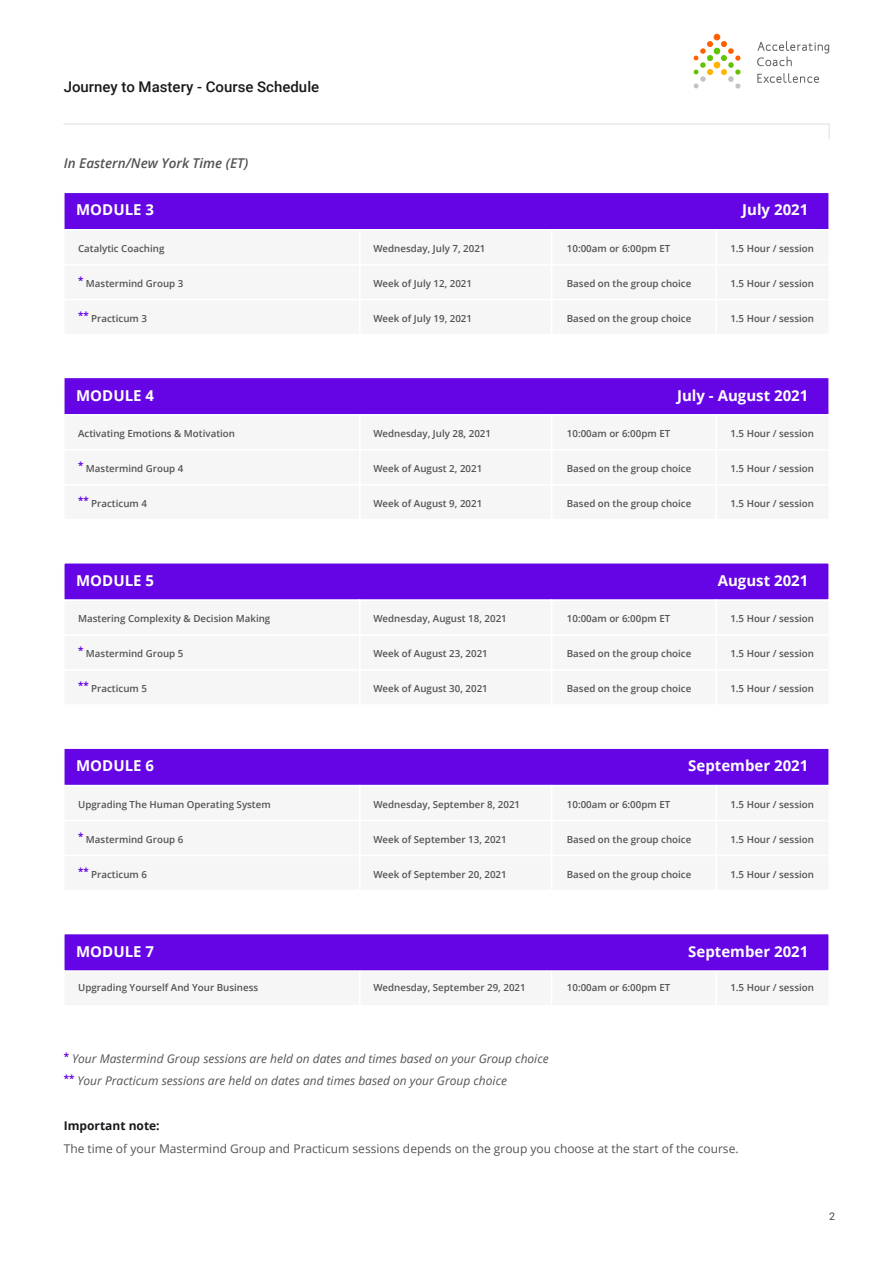
<style>
.page{position:relative;width:893px;height:1263px;background:#fff}
.page>*{position:absolute;margin:0;border:0;box-sizing:border-box;transform-origin:0 0}
.t1{font:700 15px "Open Sans";color:#fff}
.t2{font:500 14.85px "Roboto";color:#1a181c}
.t3{font:italic 600 13.5px "Open Sans";color:#545454}
.t4{font:italic 12px/22.5px "Open Sans";color:#545454}
.t5{font:12px "Open Sans";color:#545454}
.t6{font:700 12px "Open Sans";color:#1a181c}
.t7{font:10.5px "Roboto";color:#444}
.t8{font:600 9.75px "Open Sans";color:#545454}
</style>
<div class="page">
<div style="left:359px;top:970px;width:193px;height:37px;background:#f6f6f6"></div>
<div style="left:551px;top:970px;width:166px;height:37px;background:#f6f6f6"></div>
<div style="left:716px;top:970px;width:114px;height:37px;background:#f6f6f6"></div>
<div style="left:63px;top:970px;width:297px;height:37px;background:#f6f6f6"></div>
<svg style="left:64px;top:123px;width:766px;height:16px"></svg>
<div style="left:63px;top:192px;width:767px;height:39px;background:#6505e5;border:2px solid #fff"></div>
<div style="left:63px;top:377px;width:767px;height:39px;background:#6505e5;border:2px solid #fff"></div>
<div style="left:63px;top:562px;width:767px;height:39px;background:#6505e5;border:2px solid #fff"></div>
<div style="left:63px;top:747px;width:767px;height:39px;background:#6505e5;border:2px solid #fff"></div>
<div style="left:63px;top:933px;width:767px;height:39px;background:#6505e5;border:2px solid #fff"></div>
<div style="left:359px;top:229px;width:193px;height:36px;background:#f6f6f6"></div>
<div style="left:359px;top:264px;width:193px;height:36px;background:#f6f6f6"></div>
<div style="left:359px;top:299px;width:193px;height:36px;background:#f6f6f6"></div>
<div style="left:359px;top:414px;width:193px;height:36px;background:#f6f6f6"></div>
<div style="left:359px;top:449px;width:193px;height:36px;background:#f6f6f6"></div>
<div style="left:359px;top:484px;width:193px;height:36px;background:#f6f6f6"></div>
<div style="left:359px;top:599px;width:193px;height:37px;background:#f6f6f6;border:2px solid #fff"></div>
<div style="left:359px;top:634px;width:193px;height:37px;background:#f6f6f6"></div>
<div style="left:359px;top:669px;width:193px;height:37px;background:#f6f6f6"></div>
<div style="left:359px;top:785px;width:193px;height:36px;background:#f6f6f6"></div>
<div style="left:359px;top:820px;width:193px;height:36px;background:#f6f6f6"></div>
<div style="left:359px;top:855px;width:193px;height:36px;background:#f6f6f6"></div>
<div style="left:551px;top:229px;width:166px;height:36px;background:#f6f6f6"></div>
<div style="left:551px;top:264px;width:166px;height:36px;background:#f6f6f6"></div>
<div style="left:716px;top:229px;width:114px;height:36px;background:#f6f6f6"></div>
<div style="left:716px;top:264px;width:114px;height:36px;background:#f6f6f6"></div>
<div style="left:551px;top:299px;width:166px;height:36px;background:#f6f6f6"></div>
<div style="left:716px;top:299px;width:114px;height:36px;background:#f6f6f6"></div>
<div style="left:551px;top:414px;width:166px;height:36px;background:#f6f6f6"></div>
<div style="left:551px;top:449px;width:166px;height:36px;background:#f6f6f6"></div>
<div style="left:716px;top:414px;width:114px;height:36px;background:#f6f6f6"></div>
<div style="left:716px;top:449px;width:114px;height:36px;background:#f6f6f6"></div>
<div style="left:551px;top:484px;width:166px;height:36px;background:#f6f6f6"></div>
<div style="left:716px;top:484px;width:114px;height:36px;background:#f6f6f6"></div>
<div style="left:551px;top:599px;width:166px;height:37px;background:#f6f6f6;border:2px solid #fff"></div>
<div style="left:551px;top:634px;width:166px;height:37px;background:#f6f6f6"></div>
<div style="left:716px;top:599px;width:114px;height:37px;background:#f6f6f6;border:2px solid #fff"></div>
<div style="left:716px;top:634px;width:114px;height:37px;background:#f6f6f6"></div>
<div style="left:551px;top:669px;width:166px;height:37px;background:#f6f6f6"></div>
<div style="left:716px;top:669px;width:114px;height:37px;background:#f6f6f6"></div>
<div style="left:551px;top:785px;width:166px;height:36px;background:#f6f6f6"></div>
<div style="left:551px;top:820px;width:166px;height:36px;background:#f6f6f6"></div>
<div style="left:716px;top:785px;width:114px;height:36px;background:#f6f6f6"></div>
<div style="left:716px;top:820px;width:114px;height:36px;background:#f6f6f6"></div>
<div style="left:551px;top:855px;width:166px;height:36px;background:#f6f6f6"></div>
<div style="left:716px;top:855px;width:114px;height:36px;background:#f6f6f6"></div>
<div style="left:63px;top:229px;width:297px;height:36px;background:#f6f6f6"></div>
<div style="left:63px;top:264px;width:297px;height:36px;background:#f6f6f6"></div>
<div style="left:63px;top:299px;width:297px;height:36px;background:#f6f6f6"></div>
<div style="left:63px;top:414px;width:297px;height:36px;background:#f6f6f6"></div>
<div style="left:63px;top:449px;width:297px;height:36px;background:#f6f6f6"></div>
<div style="left:63px;top:484px;width:297px;height:36px;background:#f6f6f6"></div>
<div style="left:63px;top:599px;width:297px;height:37px;background:#f6f6f6;border:2px solid #fff"></div>
<div style="left:63px;top:634px;width:297px;height:37px;background:#f6f6f6"></div>
<div style="left:63px;top:669px;width:297px;height:37px;background:#f6f6f6"></div>
<div style="left:63px;top:785px;width:297px;height:36px;background:#f6f6f6"></div>
<div style="left:63px;top:820px;width:297px;height:36px;background:#f6f6f6"></div>
<div style="left:63px;top:855px;width:297px;height:36px;background:#f6f6f6"></div>
<svg style="left:757px;top:73px;width:62px;height:10px"></svg>
<svg style="left:757px;top:41px;width:72px;height:25px"></svg>
<svg style="left:694px;top:34px;width:46px;height:55px"></svg>
<h2 class="t2" style="left:64px;top:76px;width:257px">Journey to Mastery - Course Schedule</h2>
<h3 class="t3" style="left:64px;top:154px;width:186px">In Eastern/New York Time (ET)</h3>
<h1 class="t1" style="left:76px;top:199px;width:79px">MODULE 3</h1>
<h1 class="t1" style="left:742px;top:199px;width:68px">July 2021</h1>
<p class="t8" style="left:78px;top:242px;width:88px">Catalytic Coaching</p>
<p class="t8" style="left:78px;top:277px;width:107px"><sup>*</sup> Mastermind Group 3</p>
<p class="t8" style="left:78px;top:311px;width:70px"><sup>**</sup> Practicum 3</p>
<p class="t8" style="left:373px;top:242px;width:114px">Wednesday, July 7, 2021</p>
<p class="t8" style="left:373px;top:277px;width:100px">Week of July 12, 2021</p>
<p class="t8" style="left:373px;top:311px;width:100px">Week of July 19, 2021</p>
<p class="t8" style="left:567px;top:242px;width:105px">10:00am or 6:00pm ET</p>
<p class="t8" style="left:567px;top:277px;width:126px">Based on the group choice</p>
<p class="t8" style="left:730px;top:242px;width:85px">1.5 Hour / session</p>
<p class="t8" style="left:730px;top:277px;width:85px">1.5 Hour / session</p>
<p class="t8" style="left:567px;top:311px;width:126px">Based on the group choice</p>
<p class="t8" style="left:730px;top:311px;width:85px">1.5 Hour / session</p>
<h1 class="t1" style="left:76px;top:384px;width:79px">MODULE 4</h1>
<h1 class="t1" style="left:677px;top:384px;width:133px">July - August 2021</h1>
<p class="t8" style="left:78px;top:427px;width:158px">Activating Emotions &amp; Motivation</p>
<p class="t8" style="left:78px;top:462px;width:107px"><sup>*</sup> Mastermind Group 4</p>
<p class="t8" style="left:78px;top:497px;width:70px"><sup>**</sup> Practicum 4</p>
<p class="t8" style="left:373px;top:427px;width:119px">Wednesday, July 28, 2021</p>
<p class="t8" style="left:373px;top:462px;width:110px">Week of August 2, 2021</p>
<p class="t8" style="left:373px;top:497px;width:110px">Week of August 9, 2021</p>
<p class="t8" style="left:567px;top:427px;width:105px">10:00am or 6:00pm ET</p>
<p class="t8" style="left:567px;top:462px;width:126px">Based on the group choice</p>
<p class="t8" style="left:730px;top:427px;width:85px">1.5 Hour / session</p>
<p class="t8" style="left:730px;top:462px;width:85px">1.5 Hour / session</p>
<p class="t8" style="left:567px;top:497px;width:126px">Based on the group choice</p>
<p class="t8" style="left:730px;top:497px;width:85px">1.5 Hour / session</p>
<h1 class="t1" style="left:76px;top:570px;width:79px">MODULE 5</h1>
<h1 class="t1" style="left:718px;top:570px;width:92px">August 2021</h1>
<p class="t8" style="left:78px;top:612px;width:194px">Mastering Complexity &amp; Decision Making</p>
<p class="t8" style="left:78px;top:647px;width:107px"><sup>*</sup> Mastermind Group 5</p>
<p class="t8" style="left:78px;top:682px;width:70px"><sup>**</sup> Practicum 5</p>
<p class="t8" style="left:373px;top:612px;width:135px">Wednesday, August 18, 2021</p>
<p class="t8" style="left:373px;top:647px;width:116px">Week of August 23, 2021</p>
<p class="t8" style="left:373px;top:682px;width:116px">Week of August 30, 2021</p>
<p class="t8" style="left:567px;top:612px;width:105px">10:00am or 6:00pm ET</p>
<p class="t8" style="left:567px;top:647px;width:126px">Based on the group choice</p>
<p class="t8" style="left:730px;top:612px;width:85px">1.5 Hour / session</p>
<p class="t8" style="left:730px;top:647px;width:85px">1.5 Hour / session</p>
<p class="t8" style="left:567px;top:682px;width:126px">Based on the group choice</p>
<p class="t8" style="left:730px;top:682px;width:85px">1.5 Hour / session</p>
<h1 class="t1" style="left:76px;top:755px;width:79px">MODULE 6</h1>
<h1 class="t1" style="left:688px;top:755px;width:122px">September 2021</h1>
<p class="t8" style="left:78px;top:797px;width:194px">Upgrading The Human Operating System</p>
<p class="t8" style="left:78px;top:832px;width:107px"><sup>*</sup> Mastermind Group 6</p>
<p class="t8" style="left:78px;top:867px;width:70px"><sup>**</sup> Practicum 6</p>
<p class="t8" style="left:373px;top:797px;width:148px">Wednesday, September 8, 2021</p>
<p class="t8" style="left:373px;top:832px;width:135px">Week of September 13, 2021</p>
<p class="t8" style="left:373px;top:867px;width:135px">Week of September 20, 2021</p>
<p class="t8" style="left:567px;top:797px;width:105px">10:00am or 6:00pm ET</p>
<p class="t8" style="left:567px;top:832px;width:126px">Based on the group choice</p>
<p class="t8" style="left:730px;top:797px;width:85px">1.5 Hour / session</p>
<p class="t8" style="left:730px;top:832px;width:85px">1.5 Hour / session</p>
<p class="t8" style="left:567px;top:867px;width:126px">Based on the group choice</p>
<p class="t8" style="left:730px;top:867px;width:85px">1.5 Hour / session</p>
<h1 class="t1" style="left:76px;top:941px;width:79px">MODULE 7</h1>
<p class="t8" style="left:78px;top:981px;width:182px">Upgrading Yourself And Your Business</p>
<p class="t8" style="left:373px;top:981px;width:154px">Wednesday, September 29, 2021</p>
<h1 class="t1" style="left:688px;top:941px;width:122px">September 2021</h1>
<p class="t8" style="left:567px;top:981px;width:105px">10:00am or 6:00pm ET</p>
<p class="t8" style="left:730px;top:981px;width:85px">1.5 Hour / session</p>
<p class="t4" style="left:64px;top:1047px;width:486px"><sup>*</sup> Your Mastermind Group sessions are held on dates and times based on your Group choice <sup>**</sup> Your Practicum sessions are held on dates and times based on your Group choice</p>
<p class="t6" style="left:64px;top:1117px;width:97px">Important note:</p>
<p class="t5" style="left:64px;top:1140px;width:676px">The time of your Mastermind Group and Practicum sessions depends on the group you choose at the start of the course.</p>
<p class="t7" style="left:829px;top:1209px;width:7px">2</p>
</div>
